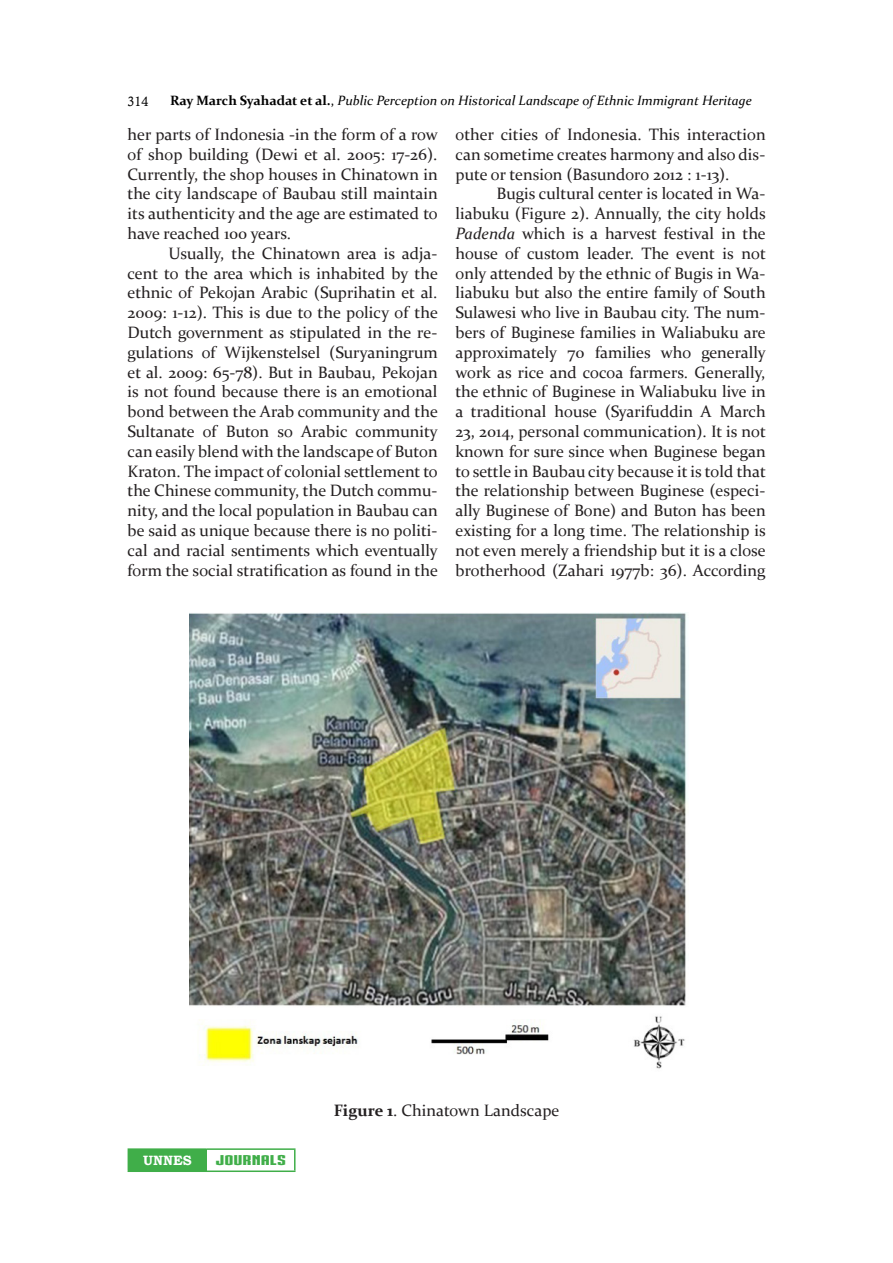
<style>
.page{position:relative;width:893px;height:1263px;background:#fff}
.page>*{position:absolute;margin:0;border:0;box-sizing:border-box;transform-origin:0 0}
.t1{font:16.5px/19.8px "Constantia";color:#231f20;text-align:justify}
.t2{font:italic 13.5px "Constantia";color:#000}
.t3{font:13.5px "IRONMANOFWAR002 NCV";color:#40ae49;scale:1.53 1}
.t4{font:700 13.5px "Bookman Old Style";color:#fff}
.t5{font:13.5px "Calisto";color:#000}
.s1{font-weight:700;font-style:normal}
.s2{font-style:normal}
.s3{font-style:italic}
.s4{font-weight:700}
</style>
<div class="page">
<div style="left:128px;top:1149px;width:79px;height:22px;background:#40ae49"></div>
<hr style="left:128px;top:1148px;width:79px;height:2px;background:#40ae49">
<hr style="left:207px;top:1148px;width:89px;height:2px;background:#40ae49">
<hr style="left:294px;top:1150px;width:2px;height:20px;background:#40ae49">
<hr style="left:128px;top:1170px;width:79px;height:2px;background:#40ae49">
<hr style="left:207px;top:1170px;width:89px;height:2px;background:#40ae49">
<img style="left:189px;top:612px;width:498px;height:457px">
<p class="t5" style="left:128px;top:96px;width:22px">314</p>
<p class="t2" style="left:170px;top:95px;width:583px"><span class="s1">Ray March Syahadat et al.</span><span class="s2">,</span> Public Perception on Historical Landscape of Ethnic Immigrant Heritage</p>
<p class="t1" style="left:128px;top:126px;width:312px">her parts of Indonesia -in the form of a row of shop building (Dewi et al. 2005: 17-26).<br>Currently, the shop houses in Chinatown in the city landscape of Baubau still maintain its authenticity and the age are estimated to have reached 100 years.</p>
<p class="t1" style="left:128px;top:243px;width:312px;text-indent:41px">Usually, the Chinatown area is adja&shy;cent to the area which is inhabited by the ethnic of Pekojan Arabic (Suprihatin et al.<br>2009: 1-12). This is due to the policy of the Dutch government as stipulated in the re&shy;gulations of Wijkenstelsel (Suryaningrum et al. 2009: 65-78). But in Baubau, Pekojan is not found because there is an emotional bond between the Arab community and the Sultanate of Buton so Arabic community can easily blend with the landscape of Buton Kraton. The impact of colonial settlement to the Chinese community, the Dutch commu&shy;nity, and the local population in Baubau can be said as unique because there is no politi&shy;cal and racial sentiments which eventually form the social stratification as found in the</p>
<p class="t1" style="left:455px;top:126px;width:312px">other cities of Indonesia. This interaction can sometime creates harmony and also dis&shy;pute or tension (Basundoro 2012 : 1-13).</p>
<p class="t1" style="left:455px;top:185px;width:312px;text-indent:41px">Bugis cultural center is located in Wa&shy;liabuku (Figure 2). Annually, the city holds <span class="s3">Padenda</span> which is a harvest festival in the house of custom leader. The event is not only attended by the ethnic of Bugis in Wa&shy;liabuku but also the entire family of South Sulawesi who live in Baubau city. The num&shy;bers of Buginese families in Waliabuku are approximately 70 families who generally work as rice and cocoa farmers. Generally, the ethnic of Buginese in Waliabuku live in a traditional house (Syarifuddin A March 23, 2014, personal communication). It is not known for sure since when Buginese began to settle in Baubau city because it is told that the relationship between Buginese (especi&shy;ally Buginese of Bone) and Buton has been existing for a long time. The relationship is not even merely a friendship but it is a close brotherhood (Zahari 1977b: 36). According</p>
<p class="t4" style="left:143px;top:1152px;width:50px">UNNES</p>
<p class="t3" style="left:215px;top:1153px;width:48px">JOURNALS</p>
<p class="t1" style="left:334px;top:1100px;width:227px"><span class="s4">Figure 1</span>. Chinatown Landscape</p>
</div>
